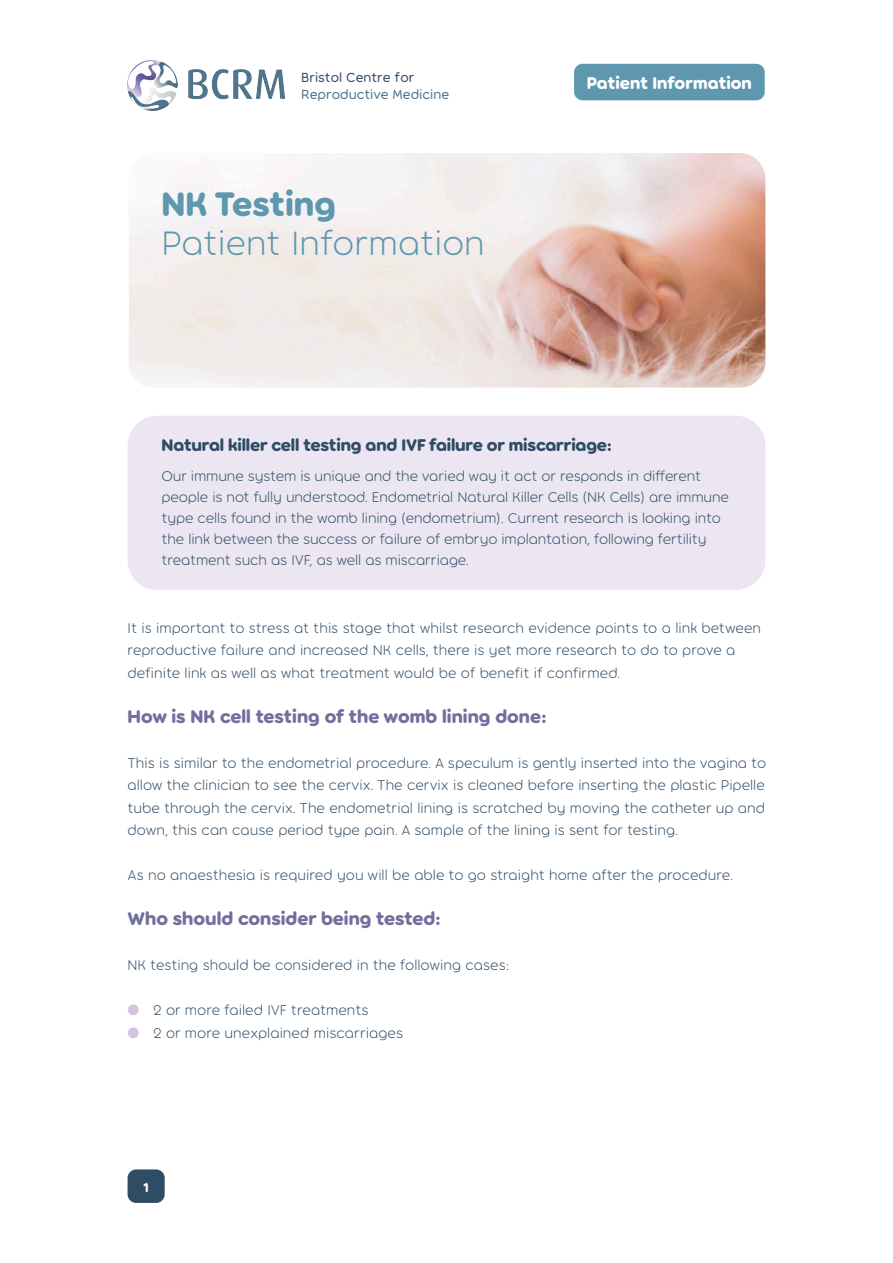
<style>
.page{position:relative;width:893px;height:1263px;background:#fff}
.page>*{position:absolute;margin:0;border:0;box-sizing:border-box;transform-origin:0 0}
.t1{font:300 36px "Torus";color:#5f98ae}
.t2{font:700 36px "Torus";color:#5f98ae}
.t3{font:700 19.5px "Torus";color:#716f9d}
.t4{font:700 18px "Torus";letter-spacing:-.01em;color:#2f4c65}
.t5{font:700 18px "Torus";color:#fff}
.t6{font:300 15px/21px "Torus";letter-spacing:-.01em;color:#2f4c65}
.t7{font:13.95px/17.2px "Torus";color:#4f748a}
.t8{font:700 13.5px "Torus";color:#fff}
.s1{color:#344b65}
.s2{color:#d3c5e0}
</style>
<div class="page">
<img style="left:129px;top:153px;width:636px;height:235px">
<div style="left:128px;top:416px;width:637px;height:174px;background:#ebe6f2;border-radius:30px"></div>
<img style="left:128px;top:60px;width:158px;height:51px">
<div style="left:128px;top:1169px;width:37px;height:34px;background:#2f4c65;border-radius:9px"></div>
<div style="left:574px;top:64px;width:191px;height:36px;background:#5f98ae;border-radius:9px"></div>
<p class="t7" style="left:301px;top:68px;width:149px"><span class="s1">Bristol Centre for<br></span>Reproductive Medicine</p>
<p class="t2" style="left:162px;top:182px;width:176px">NK Testing</p>
<p class="t1" style="left:162px;top:222px;width:325px">Patient Information</p>
<p class="t5" style="left:587px;top:72px;width:166px">Patient Information</p>
<p class="t4" style="left:162px;top:434px;width:452px">Natural killer cell testing and IVF failure or miscarriage:</p>
<p class="t6" style="left:162px;top:465px;width:569px">Our immune system is unique and the varied way it act or responds in different people is not fully understood. Endometrial Natural Killer Cells (NK Cells) are immune type cells found in the womb lining (endometrium). Current research is looking into the link between the success or failure of embryo implantation, following fertility treatment such as IVF, as well as miscarriage.</p>
<p class="t6" style="left:128px;top:617px;width:635px">It is important to stress at this stage that whilst research evidence points to a link between</p>
<p class="t6" style="left:128px;top:639px;width:609px;line-height:22.5px">reproductive failure and increased NK cells, there is yet more research to do to prove a definite link as well as what treatment would be of benefit if confirmed.</p>
<p class="t3" style="left:128px;top:704px;width:421px">How is NK cell testing of the womb lining done:</p>
<p class="t6" style="left:128px;top:751px;width:640px;line-height:22.5px;text-align:justify">This is similar to the endometrial procedure. A speculum is gently inserted into the vagina to allow the clinician to see the cervix. The cervix is cleaned before inserting the plastic Pipelle tube through the cervix. The endometrial lining is scratched by moving the catheter up and down, this can cause period type pain. A sample of the lining is sent for testing.</p>
<p class="t6" style="left:128px;top:864px;width:607px">As no anaesthesia is required you will be able to go straight home after the procedure.</p>
<p class="t3" style="left:128px;top:907px;width:315px">Who should consider being tested:</p>
<p class="t6" style="left:128px;top:954px;width:383px">NK testing should be considered in the following cases:</p>
<p class="t6" style="left:128px;top:999px;width:242px"><span class="s2">●</span> 2 or more failed IVF treatments</p>
<p class="t6" style="left:128px;top:1022px;width:277px"><span class="s2">●</span> 2 or more unexplained miscarriages</p>
<p class="t8" style="left:143px;top:1179px;width:7px">1</p>
</div>
